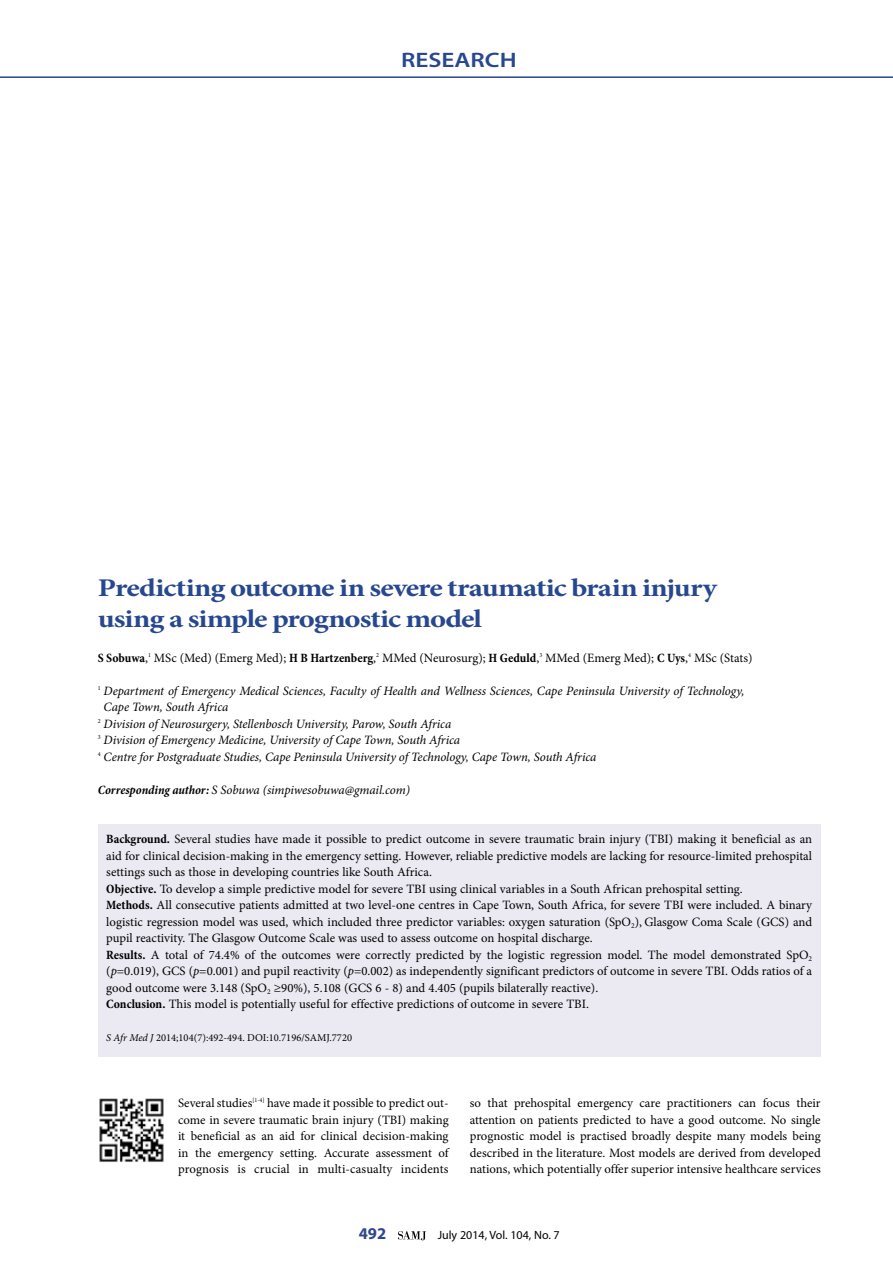
<style>
.page{position:relative;width:893px;height:1263px;background:#fff}
.page>*{position:absolute;margin:0;border:0;box-sizing:border-box;transform-origin:0 0}
.t1{font:700 25.5px/31.5px "Minion Pro";letter-spacing:-.03em;color:#27478f;scale:1.2 1}
.t2{font:600 21px "Myriad Pro";color:#27478f;scale:1.2 1}
.t3{font:700 16.5px "Myriad Pro";color:#2d488b}
.t4{font:12.75px/16.5px "Minion Pro";color:#000;text-align:justify}
.t5{font:italic 12.75px "Minion Pro";letter-spacing:-.005em;color:#000}
.t6{font:12px "Myriad Pro";color:#000}
.t7{font:10.5px "Minion Pro";color:#000}
.s1{font-weight:700;font-stretch:condensed}
.s2{font-style:italic}
</style>
<div class="page">
<hr style="left:0;top:76px;width:893px;height:2px;background:#27478f">
<svg style="left:398px;top:1231px;width:28px;height:9px"></svg>
<div style="left:98px;top:824px;width:723px;height:233px;background:#ebeaf2"></div>
<img style="left:99px;top:1098px;width:65px;height:64px">
<h2 class="t2" style="left:401px;top:47px;width:98px">RESEARCH</h2>
<h1 class="t1" style="left:98px;top:571px;width:518px">Predicting outcome in severe traumatic brain injury using a simple prognostic model</h1>
<p class="t4" style="left:98px;top:649px;width:656px"><span class="s1">S Sobuwa</span>,<sup>1</sup> MSc (Med) (Emerg Med); <span class="s1">H B Hartzenberg</span>,<sup>2</sup> MMed (Neurosurg); <span class="s1">H Geduld</span>,<sup>3</sup> MMed (Emerg Med); <span class="s1">C Uys</span>,<sup>4</sup> MSc (Stats)</p>
<p class="t5" style="left:98px;top:682px;width:648px"><sup>1</sup> Department of Emergency Medical Sciences, Faculty of Health and Wellness Sciences, Cape Peninsula University of Technology,</p>
<p class="t5" style="left:104px;top:698px;width:126px">Cape Town, South Africa</p>
<p class="t5" style="left:98px;top:715px;width:355px"><sup>2</sup> Division of Neurosurgery, Stellenbosch University, Parow, South Africa</p>
<p class="t5" style="left:98px;top:731px;width:364px"><sup>3</sup> Division of Emergency Medicine, University of Cape Town, South Africa</p>
<p class="t5" style="left:98px;top:748px;width:500px"><sup>4</sup> Centre for Postgraduate Studies, Cape Peninsula University of Technology, Cape Town, South Africa</p>
<p class="t5" style="left:98px;top:781px;width:314px"><span class="s1">Corresponding author:</span> S Sobuwa (simpiwesobuwa@gmail.com)</p>
<p class="t4" style="left:106px;top:831px;width:707px;text-align:left"><span class="s1">Background.</span> Several studies have made it possible to predict outcome in severe traumatic brain injury (TBI) making it beneficial as an aid for clinical decision-making in the emergency setting. However, reliable predictive models are lacking for resource-limited prehospital settings such as those in developing countries like South Africa.<br><span class="s1">Objective.</span> To develop a simple predictive model for severe TBI using clinical variables in a South African prehospital setting.<br><span class="s1">Methods.</span> All consecutive patients admitted at two level-one centres in Cape Town, South Africa, for severe TBI were included. A binary logistic regression model was used, which included three predictor variables: oxygen saturation (SpO<sub>2</sub>), Glasgow Coma Scale (GCS) and pupil reactivity. The Glasgow Outcome Scale was used to assess outcome on hospital discharge.<br><span class="s1">Results.</span> A total of 74.4% of the outcomes were correctly predicted by the logistic regression model. The model demonstrated SpO<sub>2 </sub>(<span class="s2">p</span>=0.019), GCS (<span class="s2">p</span>=0.001) and pupil reactivity (<span class="s2">p</span>=0.002) as independently significant predictors of outcome in severe TBI. Odds ratios of a good outcome were 3.148 (SpO<sub>2</sub> ≥90%), 5.108 (GCS 6 - 8) and 4.405 (pupils bilaterally reactive).<br><span class="s1">Conclusion.</span> This model is potentially useful for effective predictions of outcome in severe TBI.</p>
<p class="t7" style="left:106px;top:1031px;width:247px"><span class="s2">S Afr Med J</span> 2014;104(7):492-494. DOI:10.7196/SAMJ.7720</p>
<p class="t4" style="left:178px;top:1095px;width:272px">Several studies<sup>[1-4]</sup> have made it possible to predict out&shy;come in severe traumatic brain injury (TBI) making it beneficial as an aid for clinical decision-making in the emergency setting. Accurate assessment of prognosis is crucial in multi-casualty incidents</p>
<p class="t4" style="left:470px;top:1095px;width:352px">so that prehospital emergency care practitioners can focus their attention on patients predicted to have a good outcome. No single prognostic model is practised broadly despite many models being described in the literature. Most models are derived from developed nations, which potentially offer superior intensive healthcare services</p>
<p class="t3" style="left:359px;top:1224px;width:29px">492</p>
<p class="t6" style="left:438px;top:1229px;width:124px">July 2014, Vol. 104, No. 7</p>
</div>
